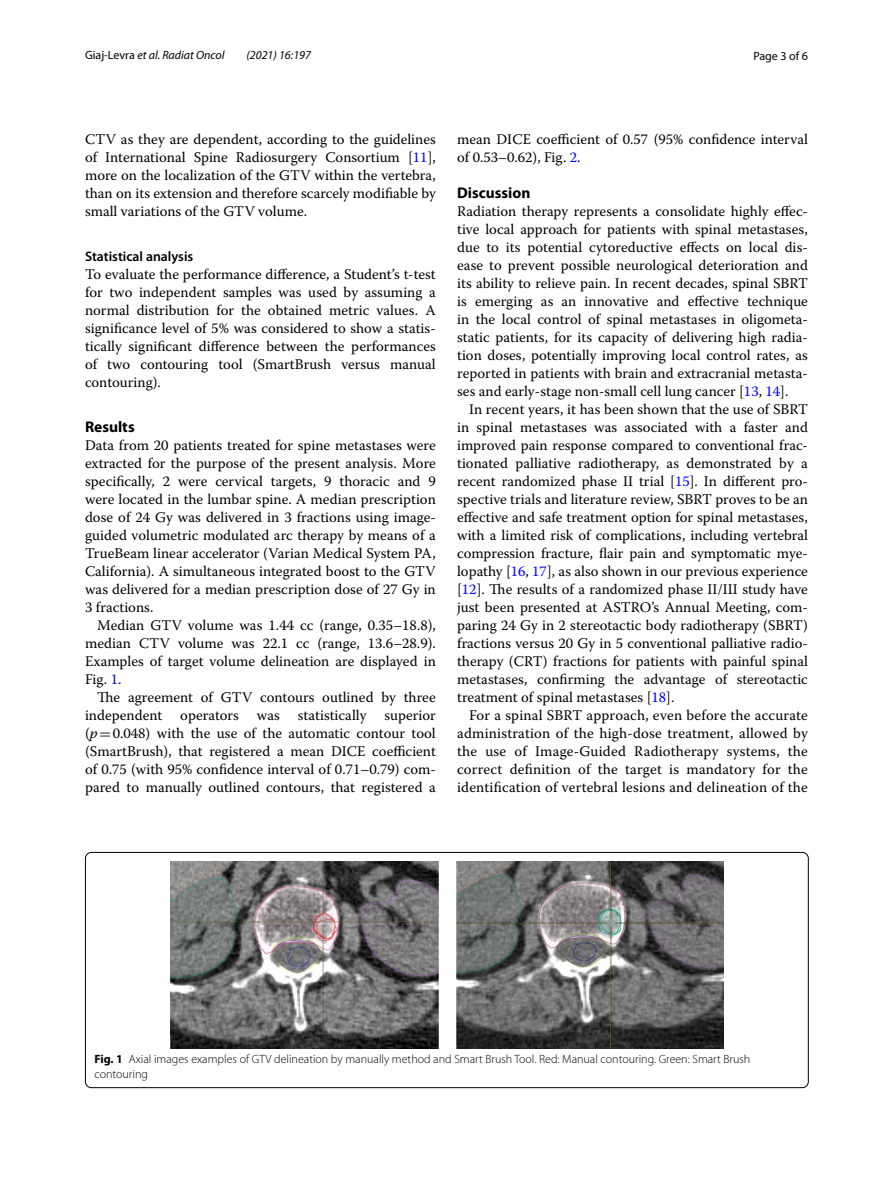
<style>
.page{position:relative;width:893px;height:1187px;background:#fff}
.page>*{position:absolute;margin:0;border:0;box-sizing:border-box;transform-origin:0 0}
.t1{font:700 15.45px "Myriad Pro";color:#000}
.t2{font:14.7px/18px "Warnock Pro";color:#000;text-align:justify}
.t3{font:600 13.8px "Myriad Pro";color:#000}
.t4{font:300 12px/15px "Myriad Pro";color:#000}
.t5{font:italic 12px "Myriad Pro";color:#000}
.t6{font:12px "Myriad Pro";color:#000}
.s1{font-style:normal}
.s2{color:#00f}
.s3{font-style:italic}
.s4{font-family:"MTSY"}
.s5{font-weight:700}
</style>
<div class="page">
<img style="left:171px;top:861px;width:552px;height:186px">
<div style="left:85px;top:852px;width:723px;height:235px;border:1px solid #000;border-radius:6px"></div>
<p class="t5" style="left:85px;top:48px;width:141px"><span class="s1">Giaj‑Levra</span> et al. Radiat Oncol</p>
<p class="t5" style="left:246px;top:48px;width:66px">(2021) 16:197</p>
<p class="t6" style="left:753px;top:48px;width:56px">Page 3 of 6</p>
<p class="t2" style="left:85px;top:130px;width:352px">CTV as they are dependent, according to the guidelines of International Spine Radiosurgery Consortium [<span class="s2">11</span>], more on the localization of the GTV within the vertebra, than on its extension and therefore scarcely modifiable by small variations of the GTV volume.</p>
<p class="t3" style="left:85px;top:247px;width:110px">Statistical analysis</p>
<p class="t2" style="left:85px;top:265px;width:352px">To evaluate the performance difference, a Student’s t-test for two independent samples was used by assuming a normal distribution for the obtained metric values. A significance level of 5% was considered to show a statis&shy;tically significant difference between the performances of two contouring tool (SmartBrush versus manual contouring).</p>
<p class="t1" style="left:85px;top:416px;width:51px">Results</p>
<p class="t2" style="left:85px;top:436px;width:352px">Data from 20 patients treated for spine metastases were extracted for the purpose of the present analysis. More specifically, 2 were cervical targets, 9 thoracic and 9 were located in the lumbar spine. A median prescription dose of 24 Gy was delivered in 3 fractions using image&shy;guided volumetric modulated arc therapy by means of a TrueBeam linear accelerator (Varian Medical System PA, California). A simultaneous integrated boost to the GTV was delivered for a median prescription dose of 27 Gy in 3 fractions.</p>
<p class="t2" style="left:85px;top:616px;width:352px;text-indent:12px">Median GTV volume was 1.44 cc (range, 0.35–18.8), median CTV volume was 22.1 cc (range, 13.6–28.9).<br>Examples of target volume delineation are displayed in Fig. <span class="s2">1</span>.</p>
<p class="t2" style="left:85px;top:688px;width:352px;text-indent:12px">The agreement of GTV contours outlined by three independent operators was statistically superior (<span class="s3">p</span><span class="s4">=</span>0.048) with the use of the automatic contour tool (SmartBrush), that registered a mean DICE coefficient of 0.75 (with 95% confidence interval of 0.71–0.79) com&shy;pared to manually outlined contours, that registered a</p>
<p class="t2" style="left:457px;top:130px;width:352px">mean DICE coefficient of 0.57 (95% confidence interval of 0.53–0.62), Fig. <span class="s2">2</span>.</p>
<p class="t1" style="left:457px;top:182px;width:75px">Discussion</p>
<p class="t2" style="left:457px;top:202px;width:352px">Radiation therapy represents a consolidate highly effec&shy;tive local approach for patients with spinal metastases, due to its potential cytoreductive effects on local dis&shy;ease to prevent possible neurological deterioration and its ability to relieve pain. In recent decades, spinal SBRT is emerging as an innovative and effective technique in the local control of spinal metastases in oligometa&shy;static patients, for its capacity of delivering high radia&shy;tion doses, potentially improving local control rates, as reported in patients with brain and extracranial metasta&shy;ses and early-stage non-small cell lung cancer [<span class="s2">13</span>, <span class="s2">14</span>].</p>
<p class="t2" style="left:457px;top:400px;width:352px;text-indent:12px">In recent years, it has been shown that the use of SBRT in spinal metastases was associated with a faster and improved pain response compared to conventional frac&shy;tionated palliative radiotherapy, as demonstrated by a recent randomized phase II trial [<span class="s2">15</span>]. In different pro&shy;spective trials and literature review, SBRT proves to be an effective and safe treatment option for spinal metastases, with a limited risk of complications, including vertebral compression fracture, flair pain and symptomatic mye&shy;lopathy [<span class="s2">16</span>, <span class="s2">17</span>], as also shown in our previous experience [<span class="s2">12</span>]. The results of a randomized phase II/III study have just been presented at ASTRO’s Annual Meeting, com&shy;paring 24 Gy in 2 stereotactic body radiotherapy (SBRT) fractions versus 20 Gy in 5 conventional palliative radio&shy;therapy (CRT) fractions for patients with painful spinal metastases, confirming the advantage of stereotactic treatment of spinal metastases [<span class="s2">18</span>].</p>
<p class="t2" style="left:457px;top:706px;width:352px;text-indent:12px">For a spinal SBRT approach, even before the accurate administration of the high-dose treatment, allowed by the use of Image-Guided Radiotherapy systems, the correct definition of the target is mandatory for the identification of vertebral lesions and delineation of the</p>
<p class="t4" style="left:94px;top:1051px;width:657px"><span class="s5">Fig. 1</span> Axial images examples of GTV delineation by manually method and Smart Brush Tool. Red: Manual contouring. Green: Smart Brush contouring</p>
</div>
